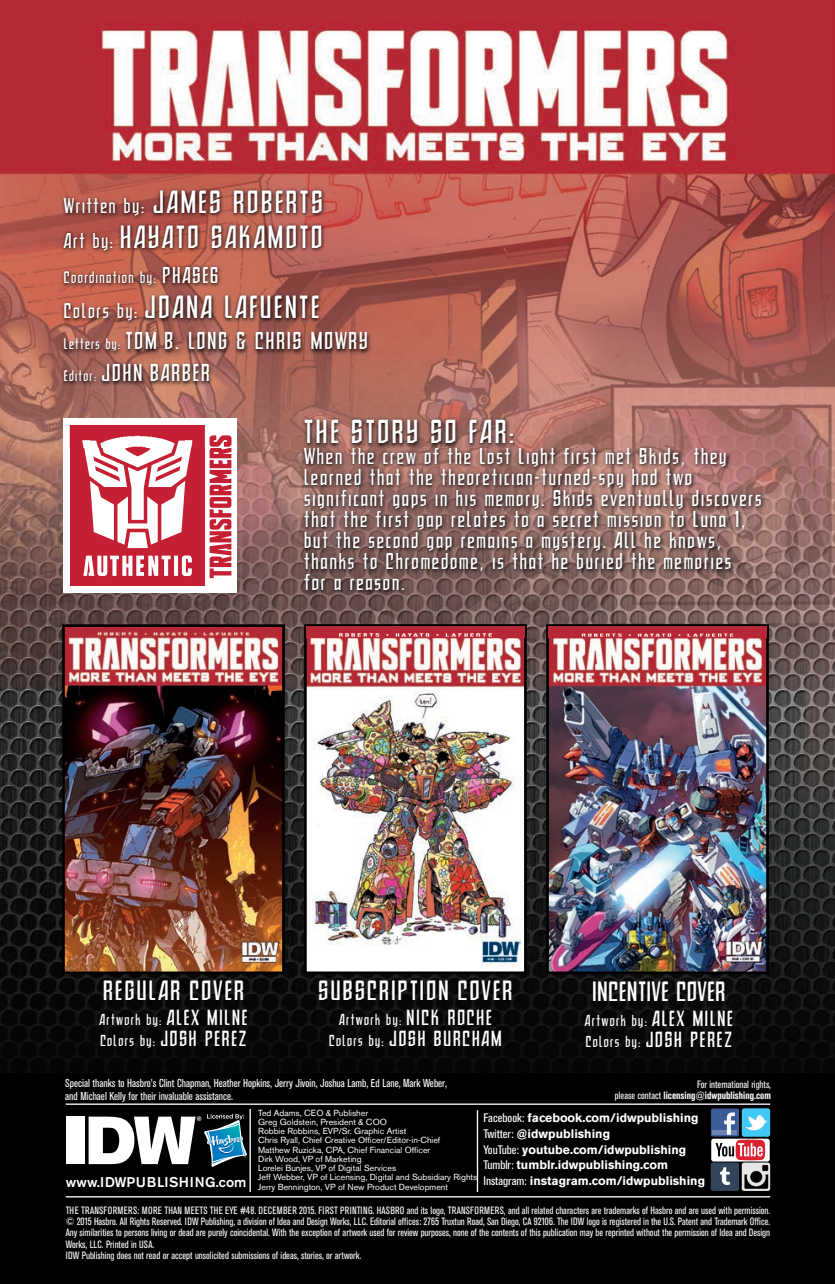
<style>
.page{position:relative;width:835px;height:1284px;background:#fff}
.page>*{position:absolute;margin:0;border:0;box-sizing:border-box;transform-origin:0 0}
.t1{font:500 28px "CC To Be Continued";letter-spacing:.105em;color:#fff}
.t2{font:500 26.95px/35px "CC To Be Continued";letter-spacing:.105em;color:#fff}
.t3{font:500 23.45px "CC To Be Continued";letter-spacing:.105em;color:#fff}
.t4{font:500 23.45px "CC To Be Continued";letter-spacing:.04em;color:#fff}
.t5{font:500 20.47px/31.5px "CC To Be Continued";letter-spacing:.105em;color:#fff}
.t6{font:500 19.25px/21px "CC To Be Continued";letter-spacing:.105em;color:#fff}
.t7{font:500 18.38px "CC To Be Continued";letter-spacing:.105em;color:#fff}
.t8{font:500 14px "Akzidenz Grotesk BE";letter-spacing:.03em;color:#fff}
.t9{font:500 14px "CC To Be Continued";letter-spacing:.105em;color:#fff}
.t10{font:500 13.3px/21px "CC To Be Continued";letter-spacing:.105em;color:#fff}
.t11{font:700 12.25px/15.8px "Akzidenz Grotesk BE";color:#fff}
.t12{font:condensed 11.38px/12.2px "Akzidenz Grotesk BE";color:#fff}
.t13{font:condensed 10.5px/11.4px "Akzidenz Grotesk BE";color:#fff}
.t14{font:8.75px/9.3px "Akzidenz Grotesk BE";color:#fff}
.s1{font-size:18.03px}
.s2{font-size:19.25px}
.s3{font-size:12.78px}
.s4{font-size:11.55px}
.s5{font-size:18.38px}
.s6{font-size:13.3px}
.s7{font-weight:700}
.s8{font-weight:400;font-stretch:condensed}
</style>
<div class="page">
<img style="left:0;top:0;width:835px;height:1073px">
<div style="left:0;top:1073px;width:835px;height:211px;background:#000001"></div>
<div style="left:66px;top:1116px;width:19px;height:48px;background:#fff"></div>
<hr style="left:66px;top:1196px;width:704px;height:1px;background:#fff">
<hr style="left:249px;top:1109px;width:2px;height:83px;background:#fff">
<hr style="left:477px;top:1110px;width:1px;height:82px;background:#fff">
<hr style="left:66px;top:1103px;width:704px;height:1px;background:#fff">
<svg style="left:89px;top:1114px;width:158px;height:52px"></svg>
<img style="left:66px;top:628px;width:215px;height:342px">
<div style="left:62px;top:624px;width:223px;height:350px;border:3px solid #000001"></div>
<img style="left:308px;top:637px;width:215px;height:333px">
<div style="left:304px;top:624px;width:223px;height:350px;border:3px solid #000001"></div>
<img style="left:550px;top:637px;width:215px;height:333px">
<div style="left:546px;top:624px;width:223px;height:350px;border:3px solid #000001"></div>
<div style="left:64px;top:418px;width:172px;height:175px;background:#fff"></div>
<svg style="left:209px;top:447px;width:23px;height:132px"></svg>
<div style="left:70px;top:425px;width:135px;height:161px;background:#c41f32"></div>
<svg style="left:210px;top:447px;width:21px;height:131px"></svg>
<svg style="left:83px;top:555px;width:109px;height:21px"></svg>
<svg style="left:83px;top:447px;width:109px;height:101px"></svg>
<div style="left:742px;top:1108px;width:28px;height:28px;background:#42c8f4;border-radius:3px"></div>
<div style="left:710px;top:1108px;width:29px;height:28px;background:#3b5b99;border-radius:2px"></div>
<hr style="left:713px;top:1130px;width:24px;height:4px;background:#6d84b3">
<div style="left:711px;top:1138px;width:58px;height:23px;background:#fff;border-radius:3px"></div>
<svg style="left:715px;top:1112px;width:52px;height:48px"></svg>
<img style="left:742px;top:1162px;width:28px;height:29px;border-radius:3px">
<div style="left:710px;top:1162px;width:29px;height:29px;background:#33455b;border-radius:3px"></div>
<svg style="left:720px;top:1167px;width:10px;height:18px"></svg>
<img style="left:56px;top:183px;width:723px;height:264px">
<svg style="left:63px;top:418px;width:1px;height:29px"></svg>
<img style="left:64px;top:418px;width:172px;height:29px">
<img style="left:284px;top:411px;width:508px;height:226px">
<svg style="left:284px;top:624px;width:1px;height:13px"></svg>
<img style="left:304px;top:624px;width:223px;height:13px">
<img style="left:307px;top:627px;width:217px;height:10px">
<img style="left:546px;top:624px;width:223px;height:13px">
<img style="left:549px;top:627px;width:217px;height:10px">
<img style="left:284px;top:411px;width:495px;height:36px">
<h2 class="t2" style="left:64px;top:186px;width:260px"><span class="s1">Written by:</span> JAMES ROBERTS<br><span class="s1">Art by:</span> HAYATO SAKAMOTO</h2>
<h3 class="t9" style="left:64px;top:270px;width:156px">Coordination by: <span class="s2">PHASE6</span></h3>
<h2 class="t2" style="left:64px;top:291px;width:257px"><span class="s1">Colors by:</span> JOANA LAFUENTE</h2>
<h3 class="t5" style="left:64px;top:326px;width:305px"><span class="s3">Letters by:</span> TOM B. LONG &amp; CHRIS MOWRY<br><span class="s3">Editor</span><span class="s4">:</span> JOHN BARBER</h3>
<h1 class="t1" style="left:304px;top:417px;width:212px">THE STORY SO FAR:</h1>
<p class="t6" style="left:304px;top:447px;width:459px">When the crew of the Lost Light first met Skids, they learned that the theoretician-turned-spy had two significant gaps in his memory. Skids eventually discovers that the first gap relates to a secret mission to Luna 1, but the second gap remains a mystery. All he knows, thanks to Chromedome, is that he buried the memories<br>for a reason.</p>
<h3 class="t3" style="left:103px;top:978px;width:142px">REGULAR COVER</h3>
<p class="t10" style="left:99px;top:1009px;width:149px">Artwork by: <span class="s5">ALEX MILNE<br></span>Colors by: <span class="s5">JOSH PEREZ</span></p>
<h3 class="t3" style="left:319px;top:978px;width:195px">SUBSCRIPTION COVER</h3>
<p class="t10" style="left:339px;top:1009px;width:154px">Artwork by: <span class="s5">NICK ROCHE</span></p>
<h3 class="t7" style="left:329px;top:1028px;width:174px"><span class="s6">Colors by:</span> JOSH BURCHAM</h3>
<h3 class="t4" style="left:592px;top:979px;width:134px">INCENTIVE COVER</h3>
<p class="t10" style="left:585px;top:1010px;width:149px">Artwork by: <span class="s5">ALEX MILNE<br></span>Colors by: <span class="s5">JOSH PEREZ</span></p>
<p class="t13" style="left:615px;top:1080px;width:158px;line-height:10.5px;text-align:right">For international rights,<br>please contact <span class="s7">licensing@idwpublishing.com</span></p>
<p class="t11" style="left:483px;top:1110px;width:223px"><span class="s8">Facebook:</span> facebook.com/idwpublishing <span class="s8">Twitter:</span> @idwpublishing<br><span class="s8">YouTube:</span> youtube.com/idwpublishing <span class="s8">Tumblr:</span> tumblr.idwpublishing.com <span class="s8">Instagram:</span> instagram.com/idwpublishing</p>
<p class="t12" style="left:65px;top:1078px;width:383px">Special thanks to Hasbro’s Clint Chapman, Heather Hopkins, Jerry Jivoin, Joshua Lamb, Ed Lane, Mark Weber, and Michael Kelly for their invaluable assistance.</p>
<p class="t14" style="left:258px;top:1109px;width:221px">Ted Adams, CEO &amp; Publisher<br>Greg Goldstein, President &amp; COO<br>Robbie Robbins, EVP/Sr. Graphic Artist<br>Chris Ryall, Chief Creative Officer/Editor-in-Chief<br>Matthew Ruzicka, CPA, Chief Financial Officer<br>Dirk Wood, VP of Marketing<br>Lorelei Bunjes, VP of Digital Services<br>Jeff Webber, VP of Licensing, Digital and Subsidiary Rights Jerry Bennington, VP of New Product Development</p>
<h3 class="t8" style="left:66px;top:1177px;width:182px">www.IDWPUBLISHING.com</h3>
<p class="t13" style="left:66px;top:1205px;width:706px">THE TRANSFORMERS: MORE THAN MEETS THE EYE #48. DECEMBER 2015. FIRST PRINTING. HASBRO and its logo, TRANSFORMERS, and all related characters are trademarks of Hasbro and are used with permission. © 2015 Hasbro. All Rights Reserved. IDW Publishing, a division of Idea and Design Works, LLC. Editorial offices: 2765 Truxtun Road, San Diego, CA 92106. The IDW logo is registered in the U.S. Patent and Trademark Office.<br>Any similarities to persons living or dead are purely coincidental. With the exception of artwork used for review purposes, none of the contents of this publication may be reprinted without the permission of Idea and Design Works, LLC. Printed in USA.<br>IDW Publishing does not read or accept unsolicited submissions of ideas, stories, or artwork.</p>
</div>
